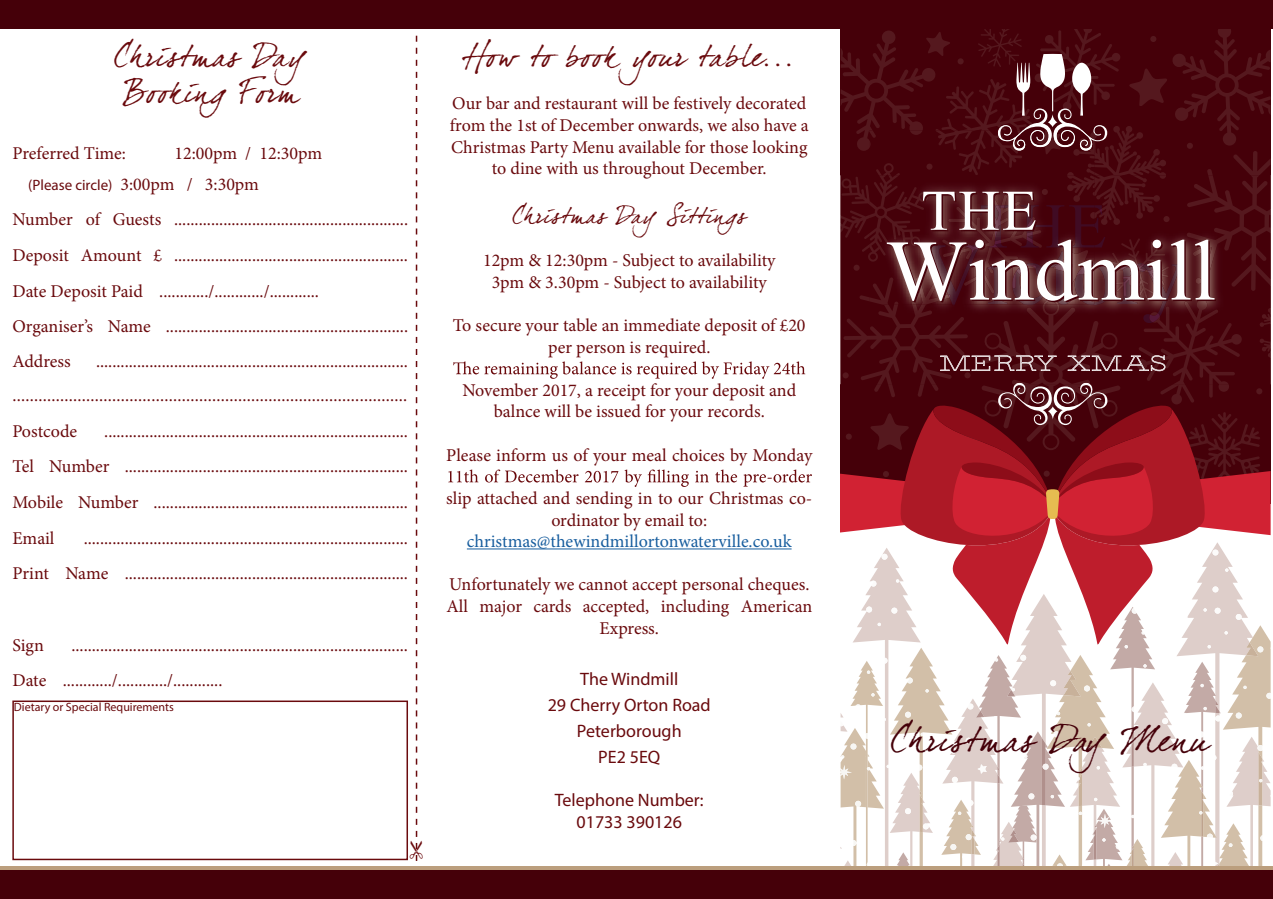
<style>
.page{position:relative;width:1273px;height:899px;background:#fff}
.page>*{position:absolute;margin:0;border:0;box-sizing:border-box;transform-origin:0 0}
.t1{font:86.25px "Times New Roman";color:#fff}
.t2{font:57.45px "Times New Roman";color:#fff}
.t3{font:34.5px "Dear Joefour";letter-spacing:.025em;color:#450009}
.t4{font:30px/36px "Dear Joefour";letter-spacing:.015em;color:#6a0a0d;text-align:center}
.t5{font:22.5px "Dear Joefour";letter-spacing:.005em;color:#6a0a0d}
.t6{font:18px/21.6px "Minion Pro";color:#6a0a0d;text-align:center}
.t7{font:18px/25.8px "Myriad Pro";color:#6a0a0d;text-align:center}
.t8{font:18px "Minion Pro";color:#175d9e}
.t9{font:15px "Myriad Pro";color:#6a0a0d}
.t10{font:12px "Myriad Pro";color:#6a0a0d}
.s1{font-family:"Minion Pro";font-size:18px}
</style>
<div class="page">
<div style="left:12px;top:700px;width:396px;height:160px;border:2px solid #6a0a0d"></div>
<hr style="left:467px;top:548px;width:324px;height:1px;background:#175d9e">
<svg style="left:453px;top:361px;width:352px;height:18px"></svg>
<svg style="left:448px;top:469px;width:364px;height:18px"></svg>
<hr style="left:0;top:866px;width:1272px;height:4px;background:#bb9e7d">
<div style="left:0;top:0;width:1272px;height:29px;background:#450009"></div>
<div style="left:0;top:870px;width:1272px;height:28px;background:#450009"></div>
<svg style="left:840px;top:29px;width:430px;height:146px;background:#4e0d15"></svg>
<img style="left:935px;top:130px;width:87px;height:45px">
<img style="left:1053px;top:130px;width:41px;height:21px">
<img style="left:997px;top:130px;width:54px;height:21px">
<img style="left:840px;top:175px;width:431px;height:209px">
<img style="left:1165px;top:175px;width:21px;height:44px">
<img style="left:1094px;top:175px;width:71px;height:50px">
<svg style="left:1259px;top:308px;width:11px;height:19px"></svg>
<img style="left:1143px;top:301px;width:99px;height:37px">
<img style="left:1108px;top:238px;width:60px;height:61px">
<img style="left:1186px;top:175px;width:84px;height:116px">
<svg style="left:1163px;top:216px;width:6px;height:6px"></svg>
<svg style="left:1195px;top:278px;width:6px;height:6px"></svg>
<img style="left:843px;top:295px;width:124px;height:43px">
<img style="left:840px;top:177px;width:29px;height:82px">
<svg style="left:853px;top:264px;width:6px;height:7px"></svg>
<img style="left:981px;top:304px;width:137px;height:34px">
<svg style="left:840px;top:338px;width:430px;height:528px"></svg>
<img style="left:1094px;top:218px;width:11px;height:29px">
<img style="left:1088px;top:263px;width:24px;height:42px">
<img style="left:1107px;top:270px;width:5px;height:14px">
<img style="left:1116px;top:263px;width:25px;height:41px">
<img style="left:1120px;top:263px;width:25px;height:33px">
<img style="left:1141px;top:264px;width:43px;height:59px">
<svg style="left:1148px;top:313px;width:11px;height:9px"></svg>
<img style="left:1141px;top:264px;width:16px;height:14px">
<img style="left:869px;top:175px;width:225px;height:125px">
<img style="left:1066px;top:175px;width:28px;height:27px">
<svg style="left:1041px;top:189px;width:6px;height:6px"></svg>
<img style="left:1053px;top:247px;width:35px;height:37px">
<img style="left:942px;top:194px;width:100px;height:76px">
<img style="left:869px;top:277px;width:52px;height:27px">
<img style="left:869px;top:175px;width:59px;height:86px">
<img style="left:1045px;top:299px;width:4px;height:5px">
<svg style="left:1094px;top:205px;width:8px;height:14px"></svg>
<img style="left:980px;top:205px;width:9px;height:42px">
<img style="left:989px;top:205px;width:26px;height:42px">
<img style="left:1020px;top:205px;width:44px;height:42px">
<img style="left:1026px;top:217px;width:12px;height:30px">
<img style="left:1069px;top:205px;width:25px;height:42px">
<img style="left:921px;top:245px;width:58px;height:59px">
<img style="left:965px;top:245px;width:18px;height:10px">
<img style="left:987px;top:263px;width:20px;height:41px">
<img style="left:987px;top:266px;width:7px;height:27px">
<img style="left:1012px;top:263px;width:33px;height:41px">
<img style="left:1012px;top:265px;width:23px;height:23px">
<img style="left:1049px;top:251px;width:24px;height:53px">
<img style="left:1053px;top:260px;width:19px;height:11px">
<img style="left:1074px;top:263px;width:20px;height:41px">
<svg style="left:1075px;top:265px;width:17px;height:12px"></svg>
<svg style="left:1262px;top:888px;width:11px;height:11px"></svg>
<svg style="left:415px;top:36px;width:3px;height:824px"></svg>
<h3 class="t4" style="left:114px;top:38px;width:193px">Christmas Day<br>Booking Form</h3>
<p class="t6" style="left:12px;top:143px;width:115px">Preferred Time:</p>
<p class="t6" style="left:174px;top:143px;width:149px">12:00pm / 12:30pm</p>
<p class="t9" style="left:28px;top:175px;width:232px">(Please circle) <span class="s1">3:00pm / 3:30pm</span></p>
<p class="t6" style="left:12px;top:202px;width:397px;line-height:35.2px;text-align:left">Number of Guests .........................................................<br>Deposit Amount £ .........................................................<br>Date Deposit Paid ............/............/............<br>Organiser’s Name ...........................................................<br>Address</p>
<p class="t6" style="left:12px;top:343px;width:397px;line-height:35px;text-align:justify;text-indent:84px">............................................................................ ...........................................................................................<br>Postcode</p>
<p class="t6" style="left:12px;top:413px;width:397px;line-height:35.7px;text-align:justify;text-indent:92px">..........................................................................<br>Tel Number .....................................................................<br>Mobile Number ..............................................................<br>Email</p>
<p class="t6" style="left:12px;top:520px;width:397px;line-height:35.7px;text-align:right">...............................................................................<br>Print Name .....................................................................</p>
<p class="t6" style="left:12px;top:634px;width:33px">Sign</p>
<p class="t6" style="left:12px;top:627px;width:397px;line-height:35.5px;text-align:left;text-indent:59px">..................................................................................<br>Date ............/............/............</p>
<p class="t10" style="left:14px;top:699px;width:162px">Dietary or Special Requirements</p>
<h3 class="t4" style="left:465px;top:38px;width:329px">How to book your table...</h3>
<p class="t6" style="left:449px;top:93px;width:360px">Our bar and restaurant will be festively decorated from the 1st of December onwards, we also have a Christmas Party Menu available for those looking to dine with us throughout December.</p>
<p class="t5" style="left:512px;top:202px;width:235px">Christmas Day Sittings</p>
<p class="t6" style="left:483px;top:249px;width:294px">12pm &amp; 12:30pm - Subject to availability<br>3pm &amp; 3.30pm - Subject to availability</p>
<p class="t6" style="left:453px;top:314px;width:354px">To secure your table an immediate deposit of £20 per person is required.</p>
<p class="t6" style="left:462px;top:379px;width:335px">November 2017, a receipt for your deposit and balnce will be issued for your records.</p>
<p class="t6" style="left:446px;top:444px;width:367px">Please inform us of your meal choices by Monday</p>
<p class="t6" style="left:446px;top:487px;width:367px">slip attached and sending in to our Christmas co&shy;ordinator by email to:</p>
<p class="t8" style="left:467px;top:529px;width:326px">christmas@thewindmillortonwaterville.co.uk</p>
<p class="t6" style="left:446px;top:573px;width:367px">Unfortunately we cannot accept personal cheques.<br>All major cards accepted, including American<br>Express.</p>
<p class="t7" style="left:547px;top:666px;width:164px">The Windmill<br>29 Cherry Orton Road<br>Peterborough<br>PE2 5EQ</p>
<p class="t7" style="left:555px;top:788px;width:150px;line-height:21.6px">Telephone Number:<br>01733 390126</p>
<h2 class="t2" style="left:921px;top:172px;width:117px">THE</h2>
<h1 class="t1" style="left:885px;top:212px;width:332px">Windmill</h1>
<h3 class="t3" style="left:890px;top:719px;width:317px">Christmas Day Menu</h3>
</div>
